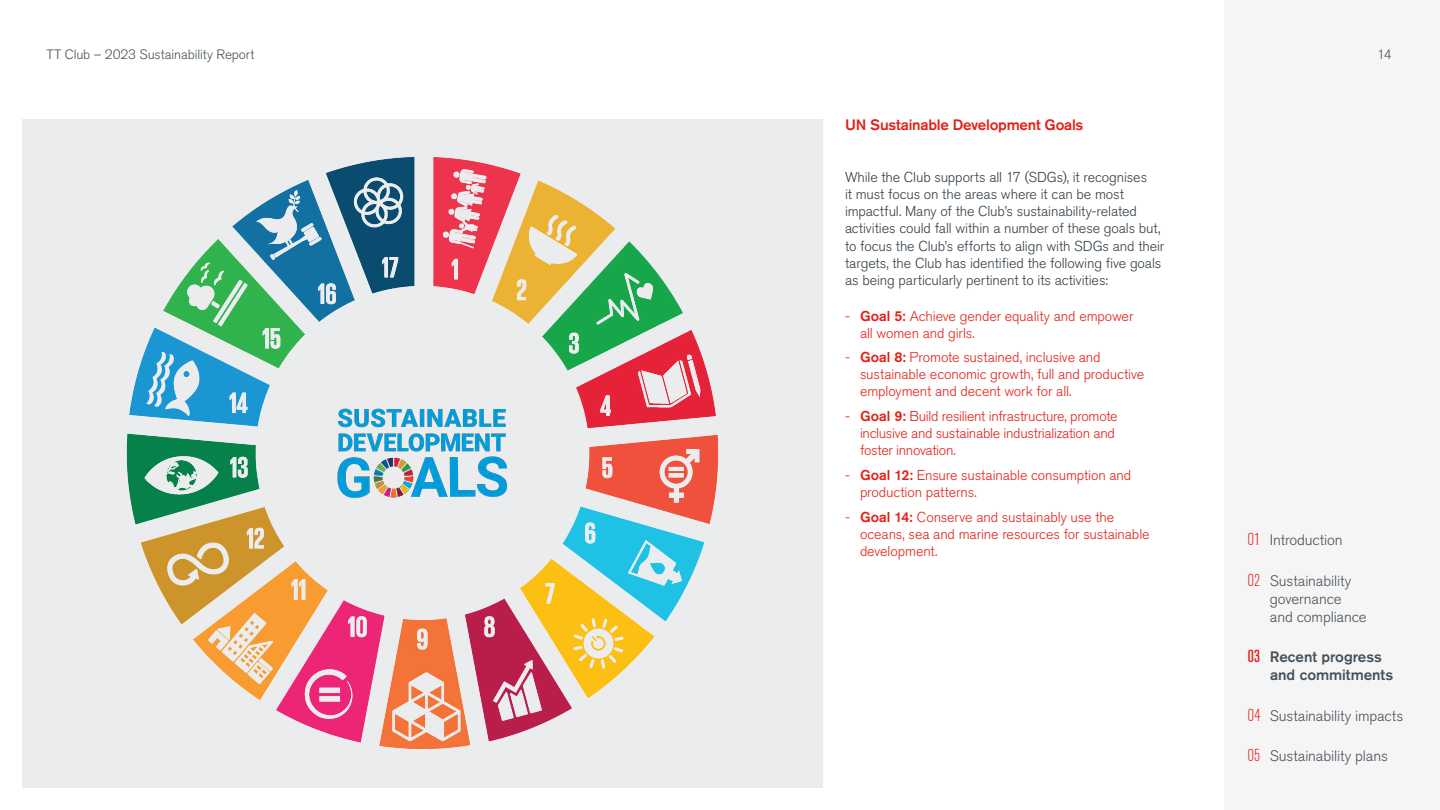
<style>
.page{position:relative;width:1440px;height:810px;background:#fff}
.page>*{position:absolute;margin:0;border:0;box-sizing:border-box;transform-origin:0 0}
.t1{font:300 15px/18px "Akzidenz Grotesk BE";letter-spacing:-.005em;color:#47525a}
.t2{font:500 15px/18px "Akzidenz Grotesk BE";letter-spacing:-.005em;color:#47525a}
.t3{font:500 15px "Akzidenz Grotesk BE";letter-spacing:-.015em;color:#e32118}
.t4{font:300 14.25px/17.1px "Akzidenz Grotesk BE";letter-spacing:-.01em;color:#e32118}
.t5{font:300 14.25px/17.1px "Akzidenz Grotesk BE";letter-spacing:-.005em;color:#333f48}
.t6{font:300 13.5px "Akzidenz Grotesk BE";letter-spacing:-.005em;color:#47525a}
.s1{font-weight:500}
.s2{font-stretch:condensed;font-size:17.25px;color:#e32118}
</style>
<div class="page">
<div style="left:1225px;top:0;width:215px;height:810px;background:#f5f5f6"></div>
<div style="left:22px;top:119px;width:801px;height:669px;background:#ebeced"></div>
<img style="left:126px;top:156px;width:593px;height:593px">
<img style="left:330px;top:398px;width:185px;height:110px">
<p class="t6" style="left:46px;top:47px;width:210px">TT Club – 2023 Sustainability Report</p>
<p class="t6" style="left:1377px;top:47px;width:16px">14</p>
<p class="t3" style="left:845px;top:116px;width:240px">UN Sustainable Development Goals</p>
<p class="t5" style="left:845px;top:169px;width:321px">While the Club supports all 17 (SDGs), it recognises<br>it must focus on the areas where it can be most impactful. Many of the Club’s sustainability-related activities could fall within a number of these goals but, to focus the Club’s efforts to align with SDGs and their targets, the Club has identified the following five goals as being particularly pertinent to its activities:</p>
<p class="t4" style="left:860px;top:307px;width:275px;text-indent:-15px">- <span class="s1">Goal 5:</span> Achieve gender equality and empower all women and girls.</p>
<p class="t4" style="left:860px;top:349px;width:286px;text-indent:-15px">- <span class="s1">Goal 8:</span> Promote sustained, inclusive and sustainable economic growth, full and productive employment and decent work for all.</p>
<p class="t4" style="left:860px;top:408px;width:259px;text-indent:-15px">- <span class="s1">Goal 9:</span> Build resilient infrastructure, promote inclusive and sustainable industrialization and foster innovation.</p>
<p class="t4" style="left:860px;top:467px;width:273px;text-indent:-15px">- <span class="s1">Goal 12:</span> Ensure sustainable consumption and production patterns.</p>
<p class="t4" style="left:860px;top:508px;width:291px;text-indent:-15px">- <span class="s1">Goal 14:</span> Conserve and sustainably use the oceans, sea and marine resources for sustainable development.</p>
<p class="t1" style="left:1248px;top:531px;width:96px"><span class="s2">01</span> Introduction</p>
<p class="t1" style="left:1270px;top:572px;width:98px;text-indent:-22px"><span class="s2">02</span> Sustainability governance and compliance</p>
<p class="t2" style="left:1270px;top:648px;width:125px;text-indent:-22px"><span class="s2">03</span> Recent progress and commitments</p>
<p class="t1" style="left:1248px;top:707px;width:157px"><span class="s2">04</span> Sustainability impacts</p>
<p class="t1" style="left:1248px;top:747px;width:142px"><span class="s2">05</span> Sustainability plans</p>
</div>
